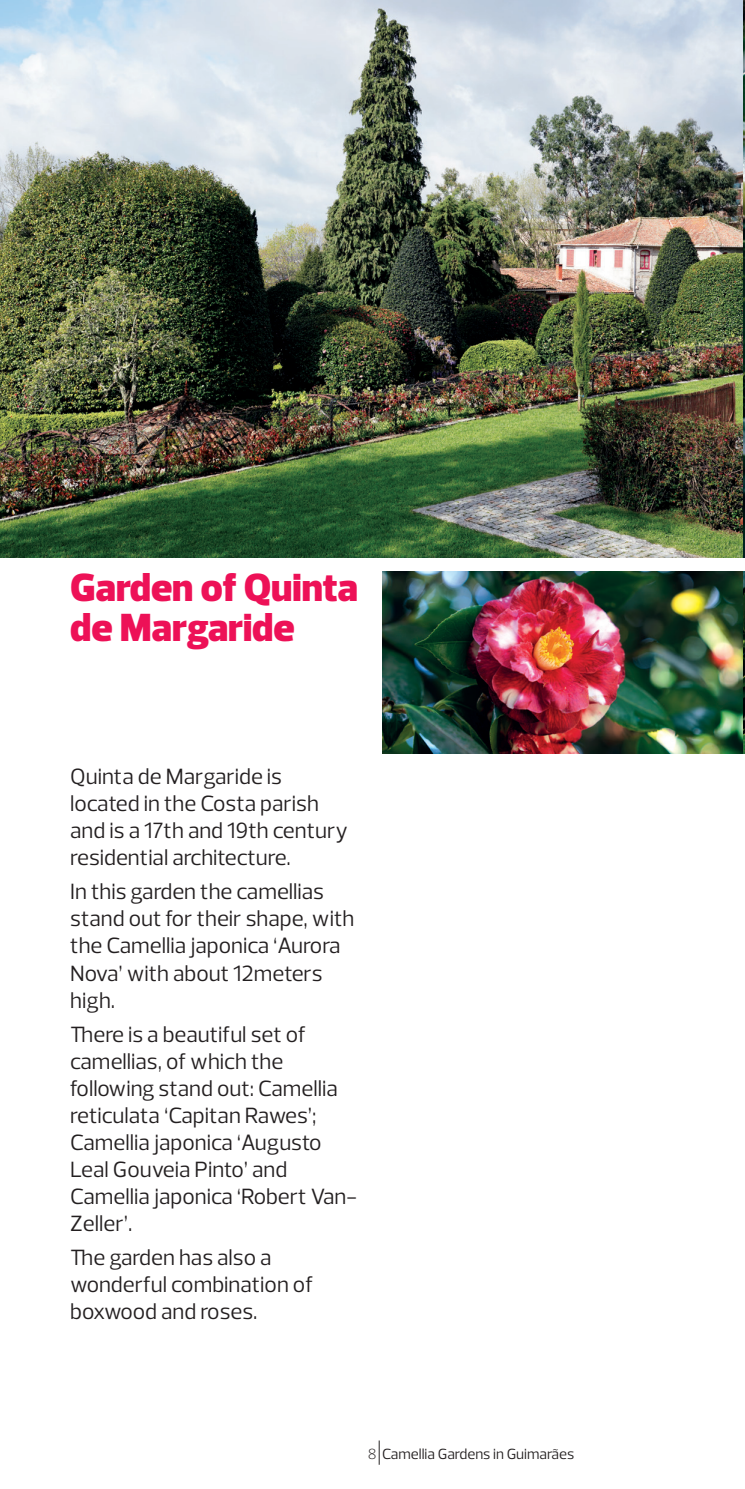
<style>
.page{position:relative;width:745px;height:1489px;background:#fff}
.page>*{position:absolute;margin:0;border:0;box-sizing:border-box;transform-origin:0 0}
.t1{font:900 40px/40px "Prelo";color:#ed1157}
.t2{font:22.5px/27px "Prelo";color:#231f20}
.t3{font:15px "Prelo";color:#231f20}
.s1{font-weight:300}
.s2{font-weight:300;font-size:27.5px}
</style>
<div class="page">
<img style="left:0;top:0;width:745px;height:557px">
<img style="left:382px;top:571px;width:363px;height:182px">
<h1 class="t1" style="left:70px;top:568px;width:289px">Garden of Quinta de Margaride</h1>
<p class="t2" style="left:70px;top:763px;width:279px">Quinta de Margaride is located in the Costa parish and is a 17th and 19th century residential architecture.</p>
<p class="t2" style="left:70px;top:878px;width:286px">In this garden the camellias stand out for their shape, with the Camellia japonica ‘Aurora<br>Nova’ with about 12meters high.</p>
<p class="t2" style="left:70px;top:1020px;width:289px">There is a beautiful set of camellias, of which the following stand out: Camellia reticulata ‘Capitan Rawes’;<br>Camellia japonica ‘Augusto<br>Leal Gouveia Pinto’ and<br>Camellia japonica ‘Robert Van-<br>Zeller’.</p>
<p class="t2" style="left:70px;top:1243px;width:244px">The garden has also a wonderful combination of boxwood and roses.</p>
<p class="t3" style="left:368px;top:1444px;width:208px"><span class="s1">8</span><span class="s2">|</span>Camellia Gardens in Guimarães</p>
</div>
